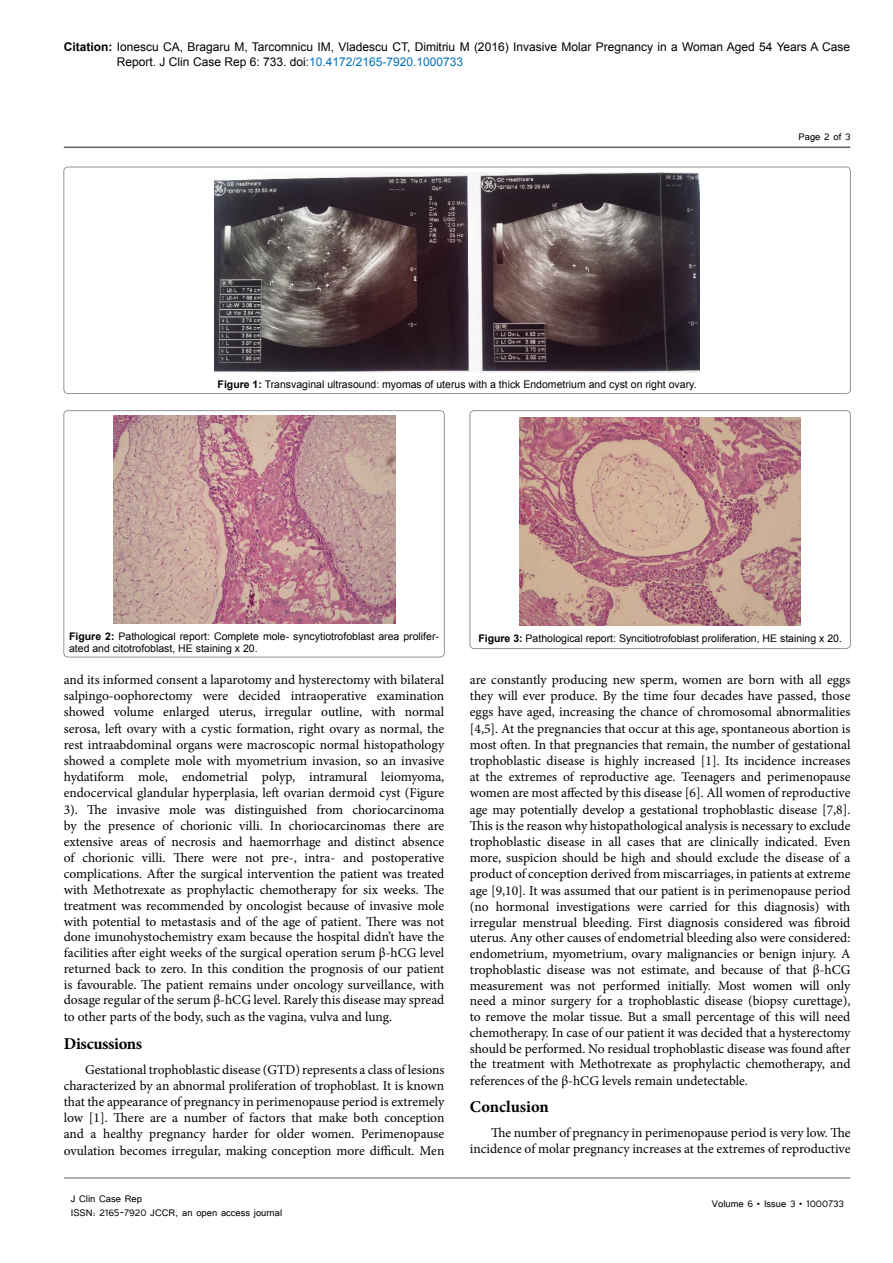
<style>
.page{position:relative;width:893px;height:1263px;background:#fff}
.page>*{position:absolute;margin:0;border:0;box-sizing:border-box;transform-origin:0 0}
.t1{font:700 16.5px "Minion Pro";letter-spacing:-.01em;color:#000}
.t2{font:13.5px/16px "Minion Pro";color:#000;text-align:justify}
.t3{font:12px/14.4px "Arial";color:#000}
.t4{font:12px/14.4px "Tunga";color:#000}
.t5{font:10.5px/12.6px "Arial";color:#000}
.s1{font-weight:700}
.s2{color:#0072bc}
</style>
<div class="page">
<hr style="left:64px;top:147px;width:786px;height:1px;background:#636466">
<hr style="left:64px;top:1178px;width:786px;height:1px;background:#636466">
<div style="left:64px;top:167px;width:786px;height:227px;border:1px solid #939598;border-radius:4px"></div>
<img style="left:215px;top:172px;width:484px;height:200px">
<div style="left:64px;top:411px;width:380px;height:246px;border:1px solid #939598;border-radius:4px"></div>
<img style="left:113px;top:415px;width:282px;height:208px">
<div style="left:470px;top:411px;width:380px;height:238px;border:1px solid #939598;border-radius:4px"></div>
<img style="left:519px;top:417px;width:282px;height:208px">
<p class="t3" style="left:117px;top:40px;width:735px;text-indent:-53px"><span class="s1">Citation:</span> Ionescu CA, Bragaru M, Tarcomnicu IM, Vladescu CT, Dimitriu M (2016) Invasive Molar Pregnancy in a Woman Aged 54 Years A Case<br>Report. J Clin Case Rep 6: 733. doi:<span class="s2">10.4172/2165-7920.1000733</span></p>
<p class="t5" style="left:218px;top:378px;width:480px"><span class="s1">Figure 1:</span> Transvaginal ultrasound: myomas of uterus with a thick Endometrium and cyst on right ovary.</p>
<p class="t4" style="left:799px;top:128px;width:53px">Page 2 of 3</p>
<p class="t5" style="left:69px;top:630px;width:371px"><span class="s1">Figure 2:</span> Pathological report: Complete mole- syncytiotrofoblast area prolifer&shy;ated and citotrofoblast, HE staining x 20.</p>
<p class="t5" style="left:478px;top:632px;width:365px"><span class="s1">Figure 3:</span> Pathological report: Syncitiotrofoblast proliferation, HE staining x 20.</p>
<p class="t2" style="left:64px;top:672px;width:382px">and its informed consent a laparotomy and hysterectomy with bilateral salpingo-oophorectomy were decided intraoperative examination showed volume enlarged uterus, irregular outline, with normal serosa, left ovary with a cystic formation, right ovary as normal, the rest intraabdominal organs were macroscopic normal histopathology showed a complete mole with myometrium invasion, so an invasive hydatiform mole, endometrial polyp, intramural leiomyoma, endocervical glandular hyperplasia, left ovarian dermoid cyst (Figure 3). The invasive mole was distinguished from choriocarcinoma by the presence of chorionic villi. In choriocarcinomas there are extensive areas of necrosis and haemorrhage and distinct absence of chorionic villi. There were not pre-, intra- and postoperative complications. After the surgical intervention the patient was treated with Methotrexate as prophylactic chemotherapy for six weeks. The treatment was recommended by oncologist because of invasive mole with potential to metastasis and of the age of patient. There was not done imunohystochemistry exam because the hospital didn’t have the facilities after eight weeks of the surgical operation serum β-hCG level returned back to zero. In this condition the prognosis of our patient is favourable. The patient remains under oncology surveillance, with dosage regular of the serum β-hCG level. Rarely this disease may spread to other parts of the body, such as the vagina, vulva and lung.</p>
<p class="t1" style="left:64px;top:1032px;width:80px">Discussions</p>
<p class="t2" style="left:64px;top:1061px;width:382px;text-indent:21px">Gestational trophoblastic disease (GTD) represents a class of lesions characterized by an abnormal proliferation of trophoblast. It is known that the appearance of pregnancy in perimenopause period is extremely low [1]. There are a number of factors that make both conception and a healthy pregnancy harder for older women. Perimenopause ovulation becomes irregular, making conception more difficult. Men</p>
<p class="t4" style="left:71px;top:1190px;width:213px">J Clin Case Rep<br>ISSN: 2165-7920 JCCR, an open access journal</p>
<p class="t2" style="left:470px;top:672px;width:382px">are constantly producing new sperm, women are born with all eggs they will ever produce. By the time four decades have passed, those eggs have aged, increasing the chance of chromosomal abnormalities [4,5]. At the pregnancies that occur at this age, spontaneous abortion is most often. In that pregnancies that remain, the number of gestational trophoblastic disease is highly increased [1]. Its incidence increases at the extremes of reproductive age. Teenagers and perimenopause women are most affected by this disease [6]. All women of reproductive age may potentially develop a gestational trophoblastic disease [7,8].<br>This is the reason why histopathological analysis is necessary to exclude trophoblastic disease in all cases that are clinically indicated. Even more, suspicion should be high and should exclude the disease of a product of conception derived from miscarriages, in patients at extreme age [9,10]. It was assumed that our patient is in perimenopause period (no hormonal investigations were carried for this diagnosis) with irregular menstrual bleeding. First diagnosis considered was fibroid uterus. Any other causes of endometrial bleeding also were considered: endometrium, myometrium, ovary malignancies or benign injury. A trophoblastic disease was not estimate, and because of that β-hCG measurement was not performed initially. Most women will only need a minor surgery for a trophoblastic disease (biopsy curettage), to remove the molar tissue. But a small percentage of this will need chemotherapy. In case of our patient it was decided that a hysterectomy should be performed. No residual trophoblastic disease was found after the treatment with Methotrexate as prophylactic chemotherapy, and references of the β-hCG levels remain undetectable.</p>
<p class="t1" style="left:470px;top:1095px;width:81px">Conclusion</p>
<p class="t2" style="left:470px;top:1125px;width:382px;text-align:right">The number of pregnancy in perimenopause period is very low. The incidence of molar pregnancy increases at the extremes of reproductive</p>
<p class="t4" style="left:712px;top:1196px;width:133px">Volume 6 • Issue 3 • 1000733</p>
</div>
